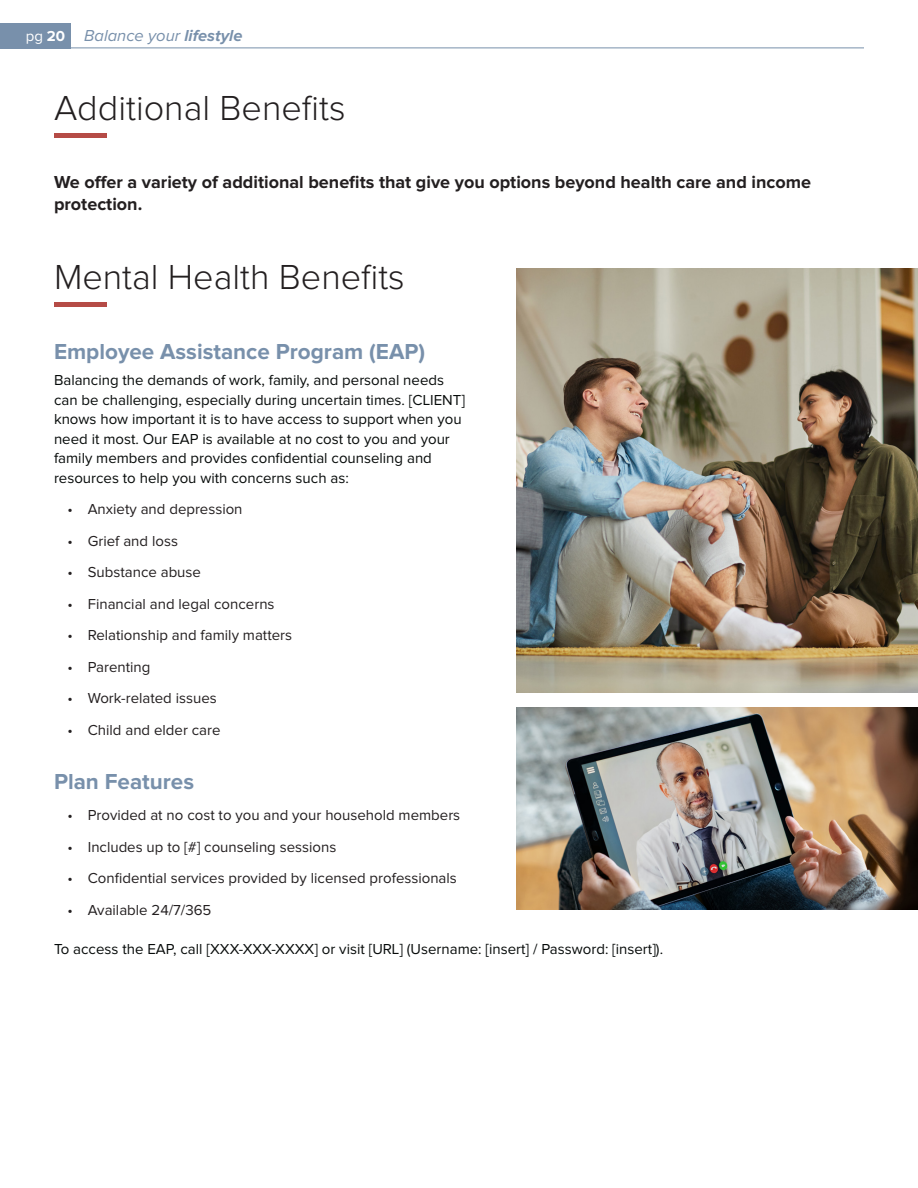
<style>
.page{position:relative;width:918px;height:1188px;background:#fff}
.page>*{position:absolute;margin:0;border:0;box-sizing:border-box;transform-origin:0 0}
.HEADING_1{font:300 36px "Proxima Nova";color:#231f20}
.HEADING_2{font:700 22.5px "Proxima Nova";color:#7890ab}
.SUBHEAD{font:700 22.5px "Proxima Nova";color:#7890ab}
.Intro_Para{font:700 18px/22.5px "Proxima Nova";color:#231f20}
.t1{font:italic 16.5px "Proxima Nova";color:#7890ab}
.BODY{font:15px/19.5px "Proxima Nova";color:#070b0a}
.t2{font:15px "Proxima Nova";color:#231f20}
.s1{font-style:normal;font-size:15px;color:#fff}
.s2{font-weight:700;font-style:normal;font-size:15px;color:#fff}
.s3{font-weight:700}
</style>
<div class="page">
<div style="left:0;top:23px;width:71px;height:25px;background:#7890ab"></div>
<hr style="left:0;top:48px;width:864px;height:1px;background:#7890ab">
<div style="left:54px;top:133px;width:52px;height:5px;background:#b54b46"></div>
<hr style="left:54px;top:302px;width:52px;height:4px;background:#b54b46">
<img style="left:517px;top:269px;width:401px;height:423px">
<img style="left:517px;top:707px;width:401px;height:203px">
<p class="t1" style="left:26px;top:28px;width:218px"><span class="s1">pg</span> <span class="s2">20</span> Balance your <span class="s3">lifestyle</span></p>
<p class="HEADING_1" style="left:54px;top:92px;width:293px">Additional Benefits</p>
<p class="Intro_Para" style="left:54px;top:171px;width:759px">We offer a variety of additional benefits that give you options beyond health care and income protection.</p>
<p class="HEADING_1" style="left:54px;top:261px;width:352px">Mental Health Benefits</p>
<p class="HEADING_2" style="left:54px;top:339px;width:373px">Employee Assistance Program (EAP)</p>
<p class="BODY" style="left:54px;top:371px;width:413px">Balancing the demands of work, family, and personal needs can be challenging, especially during uncertain times. [CLIENT] knows how important it is to have access to support when you need it most. Our EAP is available at no cost to you and your family members and provides confidential counseling and resources to help you with concerns such as:</p>
<p class="t2" style="left:68px;top:502px;width:177px">• Anxiety and depression</p>
<p class="t2" style="left:68px;top:534px;width:112px">• Grief and loss</p>
<p class="t2" style="left:68px;top:565px;width:135px">• Substance abuse</p>
<p class="t2" style="left:68px;top:597px;width:209px">• Financial and legal concerns</p>
<p class="t2" style="left:68px;top:628px;width:226px">• Relationship and family matters</p>
<p class="t2" style="left:68px;top:660px;width:85px">• Parenting</p>
<p class="t2" style="left:68px;top:691px;width:151px">• Work-related issues</p>
<p class="t2" style="left:68px;top:723px;width:155px">• Child and elder care</p>
<p class="SUBHEAD" style="left:54px;top:768px;width:142px">Plan Features</p>
<p class="t2" style="left:68px;top:808px;width:394px">• Provided at no cost to you and your household members</p>
<p class="t2" style="left:68px;top:840px;width:270px">• Includes up to [#] counseling sessions</p>
<p class="t2" style="left:68px;top:871px;width:391px">• Confidential services provided by licensed professionals</p>
<p class="t2" style="left:68px;top:903px;width:145px">• Available 24/7/365</p>
<p class="BODY" style="left:54px;top:940px;width:611px">To access the EAP, call [XXX-XXX-XXXX] or visit [URL] (Username: [insert] / Password: [insert]).</p>
</div>
